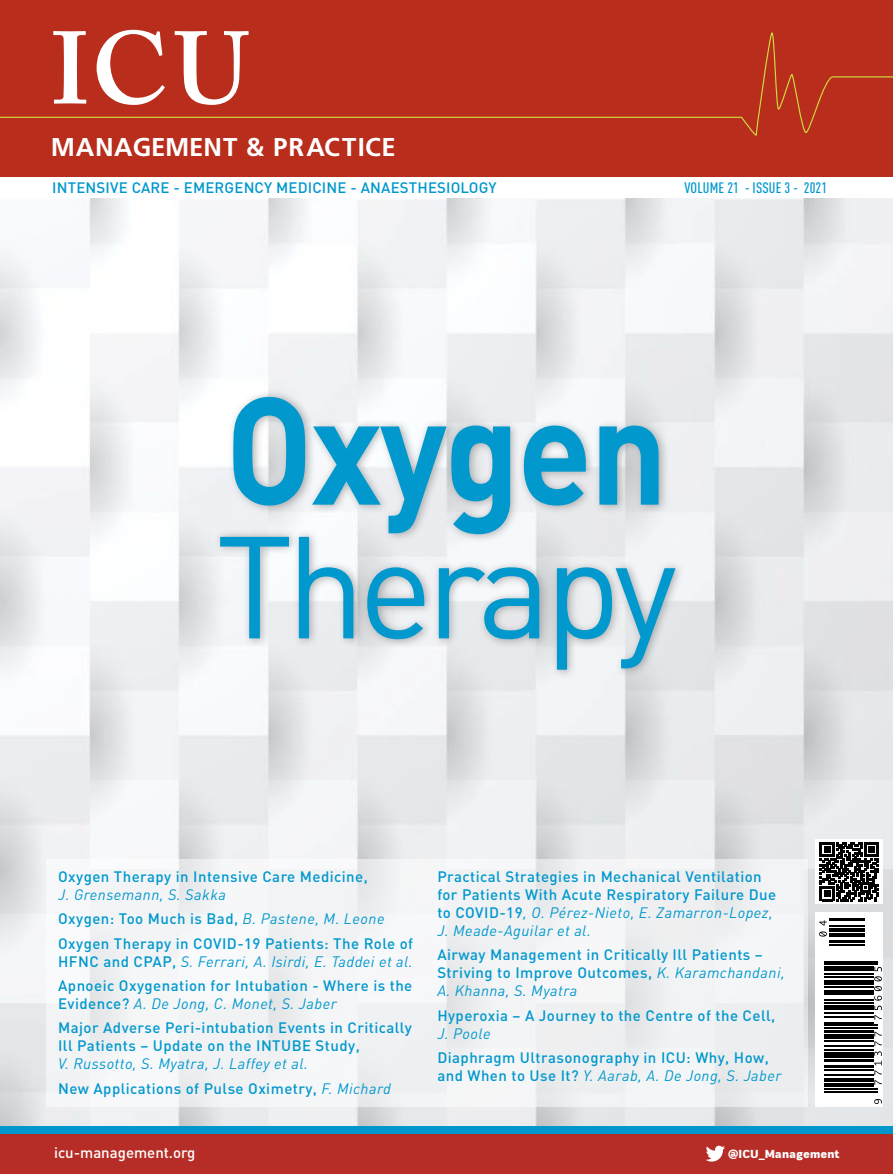
<style>
.page{position:relative;width:893px;height:1174px;background:#fff}
.page>*{position:absolute;margin:0;border:0;box-sizing:border-box;transform-origin:0 0}
.t1{font:700 150px "DIN";letter-spacing:-.02em;color:#0198cd;scale:.91 1}
.t2{font:142.5px "DIN";letter-spacing:-.05em;color:#0198cd}
.t3{font:600 101.85px "Adobe Caslon Pro";color:#fff}
.t4{font:700 25.8px "Frutiger";letter-spacing:.025em;color:#fff}
.t5{font:500 15px/18px "DIN";letter-spacing:.03em;color:#0098ce}
.t6{font:italic 15px/24.3px "DIN";letter-spacing:.03em;color:#0098ce}
.t7{font:500 15px "DIN";letter-spacing:.01em;color:#0098ce}
.t8{font:500 15px "DIN Cond";letter-spacing:.01em;color:#0098ce}
.t9{font:500 15px "DIN";color:#fff}
.t10{font:900 12px "PRC Fidelity";color:#fff}
.s1{font-weight:400;font-style:italic}
.s2{font-weight:500;font-style:normal}
</style>
<div class="page">
<img style="left:0;top:198px;width:893px;height:928px">
<div style="left:0;top:1126px;width:893px;height:8px;background:#0097cd"></div>
<div style="left:0;top:1134px;width:893px;height:40px;background:#b62d27"></div>
<svg style="left:706px;top:1145px;width:19px;height:17px"></svg>
<svg style="left:816px;top:912px;width:67px;height:195px"></svg>
<hr style="left:829px;top:944px;width:36px;height:2px;background:#000">
<hr style="left:829px;top:941px;width:36px;height:2px;background:#000">
<hr style="left:829px;top:940px;width:36px;height:1px;background:#000">
<hr style="left:829px;top:935px;width:36px;height:1px;background:#000">
<hr style="left:829px;top:933px;width:36px;height:2px;background:#000">
<hr style="left:829px;top:930px;width:36px;height:2px;background:#000">
<hr style="left:829px;top:928px;width:36px;height:1px;background:#000">
<svg style="left:819px;top:931px;width:8px;height:5px"></svg>
<hr style="left:829px;top:925px;width:36px;height:1px;background:#000">
<hr style="left:829px;top:919px;width:36px;height:2px;background:#000">
<hr style="left:829px;top:918px;width:36px;height:1px;background:#000">
<svg style="left:819px;top:920px;width:8px;height:5px"></svg>
<hr style="left:824px;top:1091px;width:53px;height:1px;background:#000">
<hr style="left:824px;top:1088px;width:53px;height:1px;background:#000">
<svg style="left:874px;top:1098px;width:8px;height:6px"></svg>
<hr style="left:824px;top:1085px;width:50px;height:2px;background:#000">
<hr style="left:824px;top:1084px;width:50px;height:1px;background:#000">
<hr style="left:824px;top:1082px;width:50px;height:2px;background:#000">
<hr style="left:824px;top:1080px;width:50px;height:1px;background:#000">
<hr style="left:824px;top:1078px;width:50px;height:2px;background:#000">
<hr style="left:824px;top:1074px;width:50px;height:2px;background:#000">
<hr style="left:824px;top:1069px;width:50px;height:1px;background:#000">
<hr style="left:824px;top:1066px;width:50px;height:1px;background:#000">
<hr style="left:824px;top:1064px;width:50px;height:2px;background:#000">
<hr style="left:824px;top:1060px;width:50px;height:2px;background:#000">
<hr style="left:824px;top:1059px;width:50px;height:1px;background:#000">
<hr style="left:824px;top:1056px;width:50px;height:2px;background:#000">
<hr style="left:824px;top:1055px;width:50px;height:1px;background:#000">
<hr style="left:824px;top:1053px;width:50px;height:2px;background:#000">
<hr style="left:824px;top:1052px;width:50px;height:1px;background:#000">
<hr style="left:824px;top:1049px;width:50px;height:2px;background:#000">
<hr style="left:824px;top:1045px;width:50px;height:1px;background:#000">
<hr style="left:824px;top:1040px;width:50px;height:1px;background:#000">
<hr style="left:824px;top:1037px;width:50px;height:1px;background:#000">
<hr style="left:824px;top:1035px;width:50px;height:2px;background:#000">
<hr style="left:824px;top:1034px;width:50px;height:1px;background:#000">
<hr style="left:824px;top:1031px;width:50px;height:2px;background:#000">
<hr style="left:824px;top:1030px;width:50px;height:1px;background:#000">
<svg style="left:874px;top:1031px;width:8px;height:53px"></svg>
<hr style="left:824px;top:1027px;width:53px;height:1px;background:#000">
<hr style="left:824px;top:1024px;width:53px;height:2px;background:#000">
<hr style="left:824px;top:1022px;width:50px;height:1px;background:#000">
<hr style="left:824px;top:1016px;width:50px;height:1px;background:#000">
<hr style="left:824px;top:1012px;width:50px;height:1px;background:#000">
<hr style="left:824px;top:1008px;width:50px;height:1px;background:#000">
<hr style="left:824px;top:1006px;width:50px;height:2px;background:#000">
<hr style="left:824px;top:1005px;width:50px;height:1px;background:#000">
<hr style="left:824px;top:1002px;width:50px;height:2px;background:#000">
<hr style="left:824px;top:999px;width:50px;height:2px;background:#000">
<hr style="left:824px;top:992px;width:50px;height:2px;background:#000">
<hr style="left:824px;top:991px;width:50px;height:1px;background:#000">
<hr style="left:824px;top:990px;width:50px;height:1px;background:#000">
<hr style="left:824px;top:986px;width:50px;height:1px;background:#000">
<hr style="left:824px;top:983px;width:50px;height:1px;background:#000">
<hr style="left:824px;top:981px;width:50px;height:2px;background:#000">
<hr style="left:824px;top:980px;width:50px;height:1px;background:#000">
<hr style="left:824px;top:976px;width:50px;height:1px;background:#000">
<hr style="left:824px;top:973px;width:50px;height:1px;background:#000">
<hr style="left:824px;top:969px;width:50px;height:1px;background:#000">
<hr style="left:824px;top:968px;width:50px;height:1px;background:#000">
<hr style="left:824px;top:966px;width:50px;height:2px;background:#000">
<svg style="left:874px;top:966px;width:8px;height:53px"></svg>
<hr style="left:824px;top:963px;width:53px;height:2px;background:#000">
<hr style="left:824px;top:961px;width:53px;height:1px;background:#000">
<div style="left:228px;top:389px;width:441px;height:153px;background:#939598;opacity:.75"></div>
<div style="left:213px;top:529px;width:471px;height:150px;background:#939598;opacity:.75"></div>
<div style="left:0;top:0;width:893px;height:176px;background:#b82d1b"></div>
<svg style="left:0;top:32px;width:893px;height:104px"></svg>
<div style="left:816px;top:839px;width:67px;height:65px;background:#fff"></div>
<svg style="left:820px;top:842px;width:59px;height:59px"></svg>
<div style="left:47px;top:859px;width:761px;height:247px;background:#f1f3f4"></div>
<h3 class="t3" style="left:51px;top:9px;width:200px">ICU</h3>
<h3 class="t4" style="left:51px;top:132px;width:346px">MANAGEMENT &amp; PRACTICE</h3>
<p class="t7" style="left:52px;top:178px;width:446px">INTENSIVE CARE - EMERGENCY MEDICINE - ANAESTHESIOLOGY</p>
<p class="t8" style="left:684px;top:179px;width:144px">VOLUME 21 - ISSUE 3 - 2021</p>
<h1 class="t1" style="left:225px;top:352px;width:488px">Oxygen</h1>
<h2 class="t2" style="left:216px;top:498px;width:463px">Therapy</h2>
<p class="t5" style="left:58px;top:867px;width:311px">Oxygen Therapy in Intensive Care Medicine,</p>
<p class="t5" style="left:58px;top:881px;width:357px;line-height:24.3px"><span class="s1">J. Grensemann, S. Sakka<br></span>Oxygen: Too Much is Bad, <span class="s1">B. Pastene, M. Leone<br></span>Oxygen Therapy in COVID-19 Patients: The Role of</p>
<p class="t5" style="left:58px;top:948px;width:356px;line-height:24.3px">HFNC and CPAP, <span class="s1">S. Ferrari, A. Isirdi, E. Taddei et al.<br></span>Apnoeic Oxygenation for Intubation - Where is the</p>
<p class="t5" style="left:58px;top:991px;width:355px;line-height:24.3px">Evidence? <span class="s1">A. De Jong, C. Monet, S. Jaber<br></span>Major Adverse Peri-intubation Events in Critically</p>
<p class="t5" style="left:58px;top:1036px;width:303px">Ill Patients – Update on the INTUBE Study,</p>
<p class="t6" style="left:58px;top:1051px;width:334px">V. Russotto, S. Myatra, J. Laffey et al.<br><span class="s2">New Applications of Pulse Oximetry,</span> F. Michard</p>
<p class="t5" style="left:437px;top:867px;width:340px">Practical Strategies in Mechanical Ventilation for Patients With Acute Respiratory Failure Due to COVID-19<span class="s1">, O. Pérez-Nieto, E. Zamarron-Lopez, J. Meade-Aguilar et al.</span></p>
<p class="t5" style="left:437px;top:945px;width:349px">Airway Management in Critically Ill Patients –<br>Striving to Improve Outcomes, <span class="s1">K. Karamchandani,<br>A. Khanna, S. Myatra</span></p>
<p class="t5" style="left:437px;top:1005px;width:339px">Hyperoxia – A Journey to the Centre of the Cell,</p>
<p class="t6" style="left:437px;top:1020px;width:55px">J. Poole</p>
<p class="t5" style="left:437px;top:1048px;width:346px">Diaphragm Ultrasonography in ICU: Why, How, and When to Use It? <span class="s1">Y. Aarab, A. De Jong, S. Jaber</span></p>
<p class="t9" style="left:54px;top:1143px;width:143px">icu-management.org</p>
<p class="t10" style="left:728px;top:1147px;width:113px">@ICU_Management</p>
</div>
